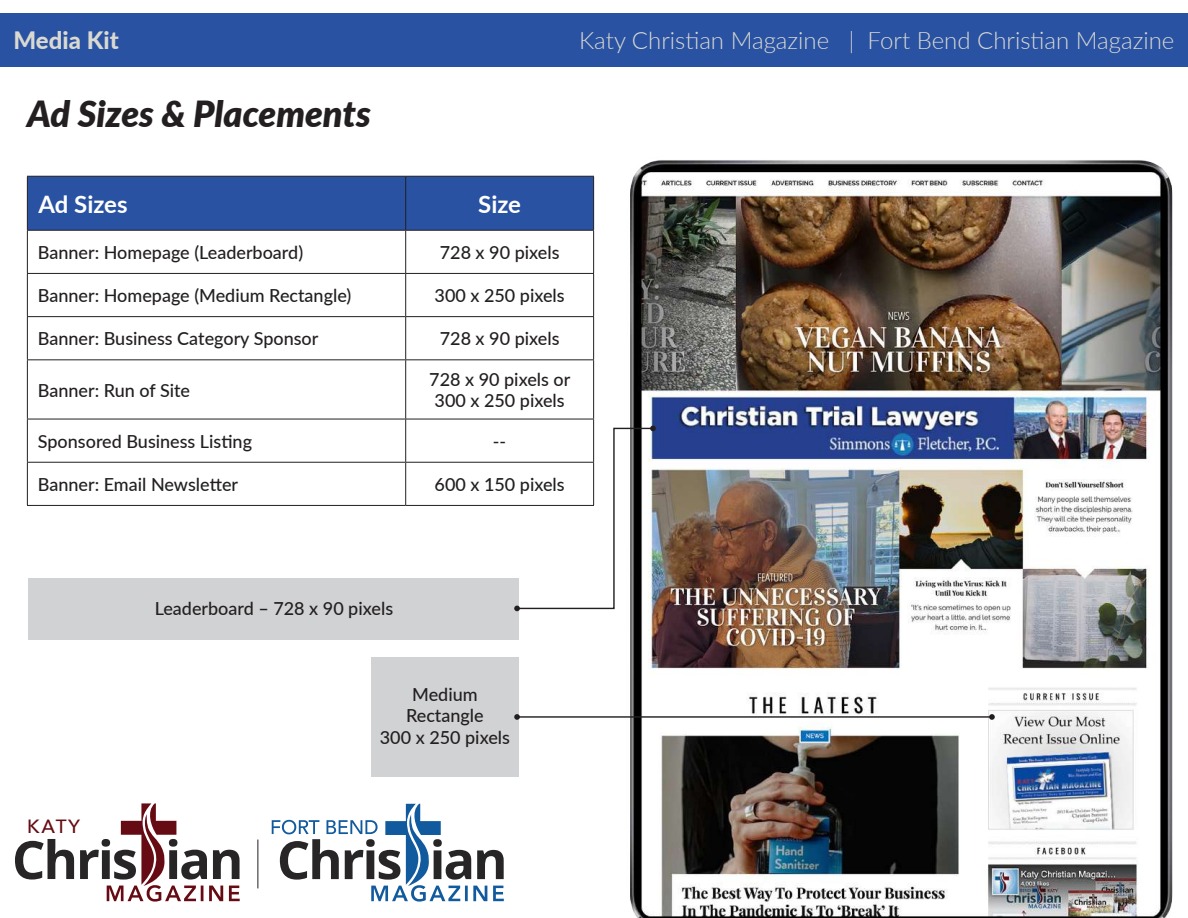
<style>
.page{position:relative;width:1188px;height:918px;background:#fff}
.page>*{position:absolute;margin:0;border:0;box-sizing:border-box;transform-origin:0 0}
.t1{font:italic 900 36px "Lato";color:#231f20}
.t2{font:300 24px "Lato";color:#d9d9d0}
.t3{font:700 24px "Lato";color:#fff}
.t4{font:800 24px "Lato";color:#d9d9d0}
.t5{font:500 19.05px "Avenir Next";color:#660b13}
.t6{font:500 18px/21.6px "Lato";color:#231f20}
</style>
<div class="page">
<div style="left:0;top:13px;width:1188px;height:54px;background:#2952a3"></div>
<div style="left:28px;top:177px;width:535px;height:53px;background:#2952a3"></div>
<hr style="left:27px;top:176px;width:379px;height:1px;background:#231f20">
<hr style="left:27px;top:177px;width:1px;height:53px;background:#231f20">
<hr style="left:406px;top:176px;width:188px;height:1px;background:#231f20">
<hr style="left:405px;top:177px;width:1px;height:53px;background:#231f20">
<hr style="left:27px;top:230px;width:379px;height:1px;background:#231f20">
<hr style="left:27px;top:231px;width:1px;height:42px;background:#231f20">
<hr style="left:406px;top:230px;width:188px;height:1px;background:#231f20">
<hr style="left:405px;top:231px;width:1px;height:42px;background:#231f20">
<hr style="left:27px;top:273px;width:379px;height:1px;background:#231f20">
<hr style="left:27px;top:274px;width:1px;height:42px;background:#231f20">
<hr style="left:406px;top:273px;width:188px;height:1px;background:#231f20">
<hr style="left:405px;top:274px;width:1px;height:42px;background:#231f20">
<hr style="left:27px;top:316px;width:379px;height:1px;background:#231f20">
<hr style="left:27px;top:317px;width:1px;height:42px;background:#231f20">
<hr style="left:406px;top:316px;width:188px;height:1px;background:#231f20">
<hr style="left:405px;top:317px;width:1px;height:42px;background:#231f20">
<hr style="left:27px;top:359px;width:379px;height:1px;background:#231f20">
<hr style="left:27px;top:360px;width:1px;height:59px;background:#231f20">
<hr style="left:406px;top:359px;width:188px;height:1px;background:#231f20">
<hr style="left:405px;top:360px;width:1px;height:59px;background:#231f20">
<hr style="left:27px;top:419px;width:379px;height:1px;background:#231f20">
<hr style="left:27px;top:419px;width:1px;height:43px;background:#231f20">
<hr style="left:406px;top:419px;width:188px;height:1px;background:#231f20">
<hr style="left:405px;top:419px;width:1px;height:43px;background:#231f20">
<hr style="left:27px;top:462px;width:379px;height:1px;background:#231f20">
<hr style="left:27px;top:463px;width:1px;height:42px;background:#231f20">
<hr style="left:406px;top:462px;width:188px;height:1px;background:#231f20">
<hr style="left:405px;top:463px;width:1px;height:42px;background:#231f20">
<hr style="left:27px;top:505px;width:379px;height:1px;background:#231f20">
<hr style="left:406px;top:505px;width:188px;height:1px;background:#231f20">
<img style="left:563px;top:160px;width:610px;height:758px">
<div style="left:28px;top:579px;width:491px;height:61px;background:#d1d2d4"></div>
<svg style="left:514px;top:426px;width:142px;height:185px"></svg>
<hr style="left:258px;top:840px;width:1px;height:48px;background:#231f20">
<svg style="left:15px;top:803px;width:225px;height:99px"></svg>
<svg style="left:272px;top:804px;width:232px;height:98px"></svg>
<div style="left:371px;top:657px;width:148px;height:120px;background:#d1d2d4"></div>
<hr style="left:517px;top:716px;width:475px;height:2px;background:#231f20">
<svg style="left:514px;top:714px;width:6px;height:6px"></svg>
<svg style="left:989px;top:714px;width:6px;height:6px"></svg>
<h2 class="t4" style="left:14px;top:22px;width:107px">Media Kit</h2>
<h2 class="t2" style="left:579px;top:24px;width:597px">Katy Christian Magazine | Fort Bend Christian Magazine</h2>
<h1 class="t1" style="left:27px;top:87px;width:345px">Ad Sizes &amp; Placements</h1>
<h2 class="t3" style="left:38px;top:186px;width:91px">Ad Sizes</h2>
<h2 class="t3" style="left:478px;top:186px;width:44px">Size</h2>
<p class="t6" style="left:38px;top:241px;width:267px">Banner: Homepage (Leaderboard)</p>
<p class="t6" style="left:440px;top:241px;width:121px">728 x 90 pixels</p>
<p class="t6" style="left:38px;top:284px;width:315px">Banner: Homepage (Medium Rectangle)</p>
<p class="t6" style="left:435px;top:284px;width:132px">300 x 250 pixels</p>
<p class="t6" style="left:38px;top:327px;width:282px">Banner: Business Category Sponsor</p>
<p class="t6" style="left:440px;top:327px;width:121px">728 x 90 pixels</p>
<p class="t6" style="left:38px;top:379px;width:154px">Banner: Run of Site</p>
<p class="t6" style="left:429px;top:368px;width:143px">728 x 90 pixels or<br>300 x 250 pixels</p>
<p class="t6" style="left:38px;top:430px;width:216px">Sponsored Business Listing</p>
<p class="t6" style="left:493px;top:430px;width:15px">--</p>
<p class="t6" style="left:38px;top:473px;width:202px">Banner: Email Newsletter</p>
<p class="t6" style="left:435px;top:473px;width:132px">600 x 150 pixels</p>
<p class="t6" style="left:155px;top:597px;width:240px">Leaderboard – 728 x 90 pixels</p>
<p class="t5" style="left:27px;top:810px;width:55px">KATY</p>
<p class="t6" style="left:380px;top:682px;width:132px;text-align:center">Medium<br>Rectangle<br>300 x 250 pixels</p>
</div>
